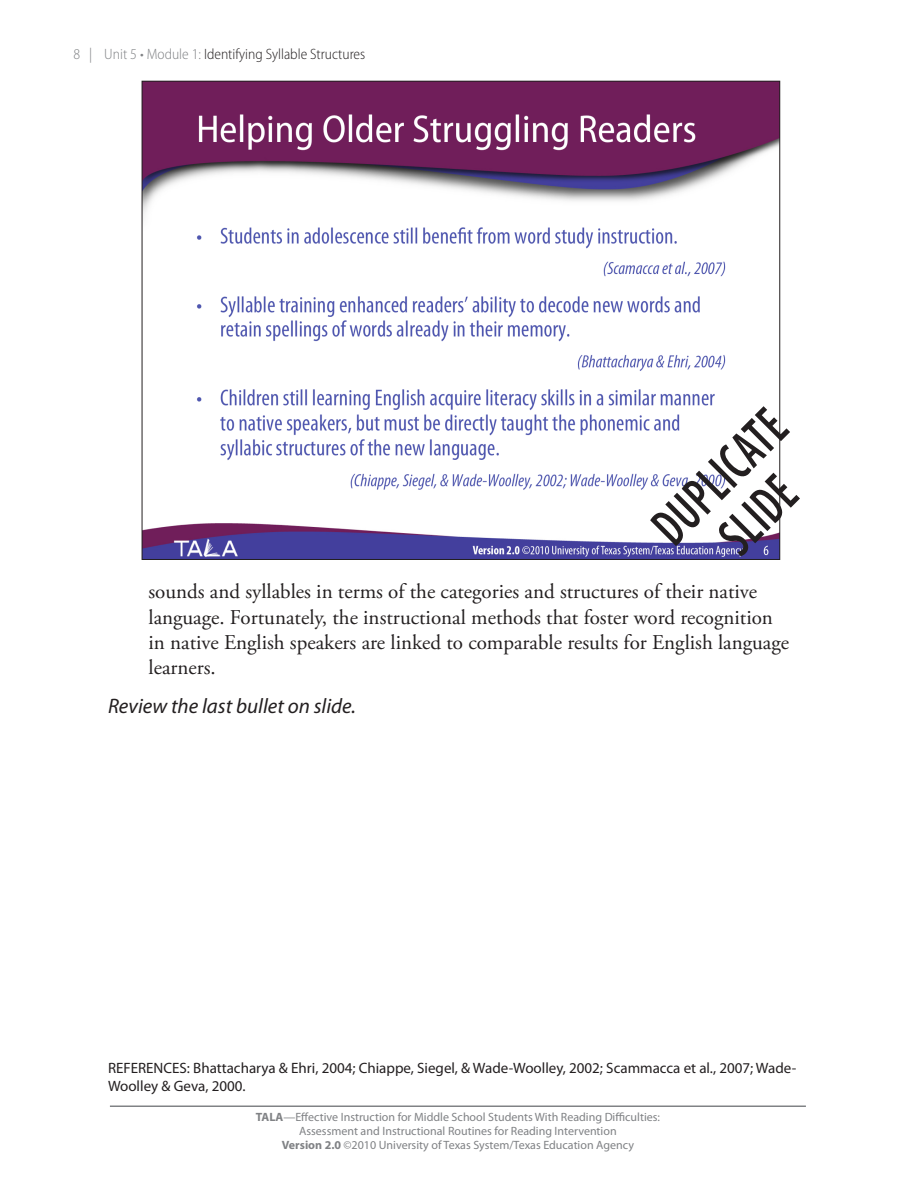
<style>
.page{position:relative;width:918px;height:1188px;background:#fff}
.page>*{position:absolute;margin:0;border:0;box-sizing:border-box;transform-origin:0 0}
.t1{font:600 condensed 54.9px/54px "Myriad Pro";color:#231f20;text-align:center;scale:.82 1}
.Text{font:21px/25.2px "Adobe Garamond Pro";color:#231f20}
.Directive{font:italic 21px "Myriad Pro";color:#231f20}
.t2{font:15px/18px "Myriad Pro";color:#231f20}
.t3{font:300 semi-condensed 15px "Myriad Pro";color:#231f20}
.t4{font:12px/14.4px "Myriad Pro";color:#808285;text-align:center}
.s1{color:#808285}
.s2{font-weight:700}
</style>
<div class="page">
<hr style="left:110px;top:1106px;width:696px;height:1px;background:#808285">
<img style="left:144px;top:83px;width:634px;height:475px">
<p class="t3" style="left:74px;top:46px;width:293px"><span class="s1">8 | Unit 5 • Module 1:</span> Identifying Syllable Structures</p>
<p class="t1" style="left:641px;top:515px;width:203px;rotate:-45deg">DUPLICATE<br>SLIDE</p>
<p class="Text" style="left:148px;top:580px;width:642px">sounds and syllables in terms of the categories and structures of their native language. Fortunately, the instructional methods that foster word recognition in native English speakers are linked to comparable results for English language learners.</p>
<p class="Directive" style="left:108px;top:694px;width:249px">Review the last bullet on slide.</p>
<p class="t2" style="left:108px;top:1059px;width:690px">REFERENCES: Bhattacharya &amp; Ehri, 2004; Chiappe, Siegel, &amp; Wade-Woolley, 2002; Scammacca et al., 2007; Wade-<br>Woolley &amp; Geva, 2000.</p>
<p class="t4" style="left:256px;top:1110px;width:406px"><span class="s2">TALA</span>—Effective Instruction for Middle School Students With Reading Difficulties:<br>Assessment and Instructional Routines for Reading Intervention<br><span class="s2">Version 2.0</span> ©2010 University of Texas System/Texas Education Agency</p>
</div>
